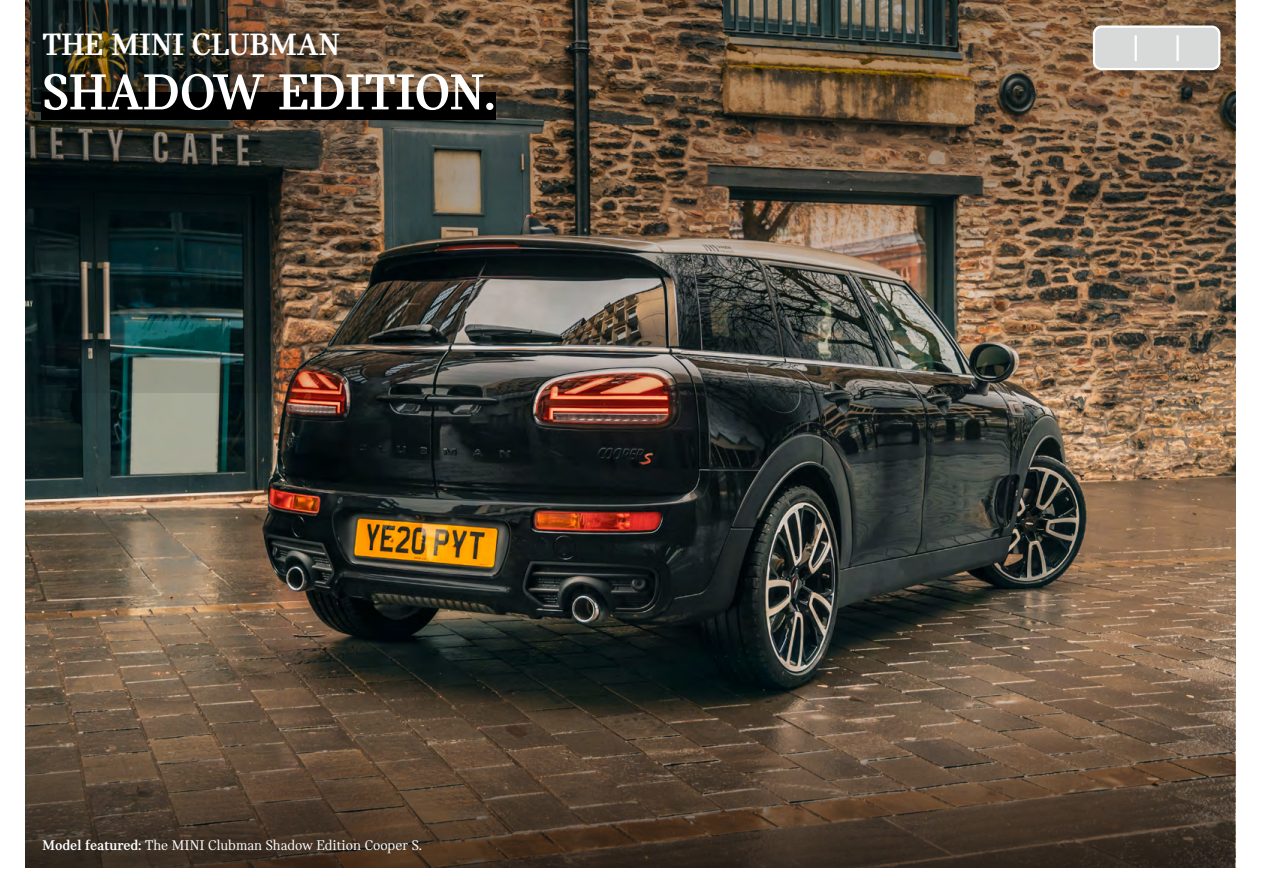
<style>
.page{position:relative;width:1263px;height:893px;background:#fff}
.page>*{position:absolute;margin:0;border:0;box-sizing:border-box;transform-origin:0 0}
.t1{font:700 54px "MINI Serif";color:#fff}
.t2{font:700 33px "MINI Serif";color:#fff}
.t3{font:15px "MINI Serif";color:#fff}
.s1{font-weight:700}
</style>
<div class="page">
<img style="left:26px;top:393px;width:1209px;height:277px">
<img style="left:26px;top:0;width:1209px;height:393px">
<svg style="left:26px;top:670px;width:1209px;height:197px;background:#564434"></svg>
<div style="left:1094px;top:27px;width:125px;height:42px;background:#d8dada;border-radius:8px"></div>
<div style="left:1093px;top:26px;width:127px;height:44px;border:2px solid #fff;border-radius:8px"></div>
<hr style="left:1134px;top:36px;width:3px;height:24px;background:#fff">
<hr style="left:1176px;top:36px;width:3px;height:24px;background:#fff">
<h2 class="t2" style="left:43px;top:26px;width:299px">THE MINI CLUBMAN</h2>
<h1 class="t1" style="left:43px;top:62px;width:455px">SHADOW EDITION.</h1>
<p class="t3" style="left:43px;top:837px;width:381px"><span class="s1">Model featured:</span> The MINI Clubman Shadow Edition Cooper S.</p>
</div>
